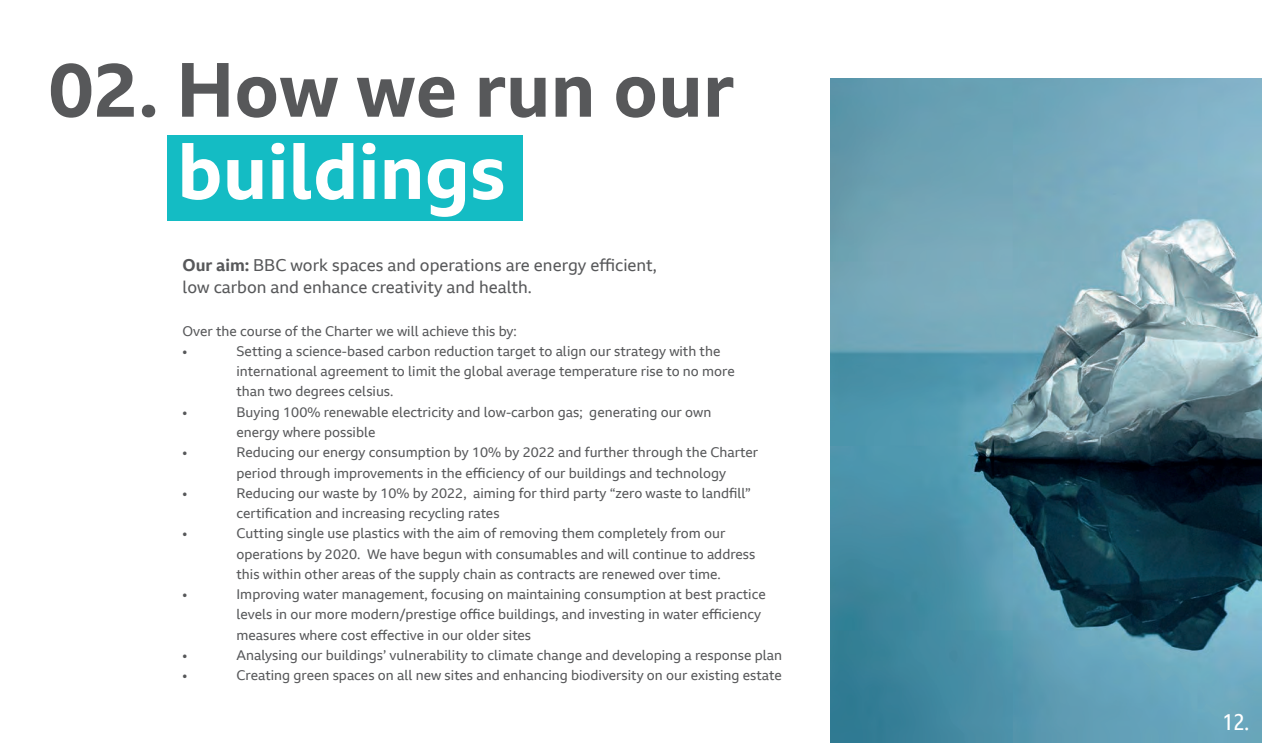
<style>
.page{position:relative;width:1262px;height:743px;background:#fff}
.page>*{position:absolute;margin:0;border:0;box-sizing:border-box;transform-origin:0 0}
.t1{font:700 75px "BBC Reith Sans";color:#57585a}
.t2{font:700 75px "BBC Reith Sans";color:#fff}
.t3{font:22.5px "BBC Reith Sans Cd";color:#fff}
.t4{font:16.5px/22.2px "BBC Reith Sans";color:#57585a}
.t5{font:13.5px/20.2px "BBC Reith Sans";color:#57585a}
.s1{font-weight:700}
</style>
<div class="page">
<img style="left:830px;top:79px;width:432px;height:663px">
<div style="left:167px;top:135px;width:356px;height:86px;background:#14bcc4"></div>
<h1 class="t1" style="left:49px;top:42px;width:687px">02. How we run our</h1>
<h1 class="t2" style="left:177px;top:124px;width:330px">buildings</h1>
<p class="t4" style="left:182px;top:254px;width:476px"><span class="s1">Our aim:</span> BBC work spaces and operations are energy efficient, low carbon and enhance creativity and health.</p>
<p class="t5" style="left:182px;top:320px;width:336px">Over the course of the Charter we will achieve this by: •</p>
<p class="t5" style="left:236px;top:341px;width:500px">Setting a science-based carbon reduction target to align our strategy with the international agreement to limit the global average temperature rise to no more than two degrees celsius.</p>
<p class="t5" style="left:182px;top:401px;width:6px">•</p>
<p class="t5" style="left:236px;top:401px;width:476px">Buying 100% renewable electricity and low-carbon gas; generating our own energy where possible</p>
<p class="t5" style="left:182px;top:442px;width:6px">•</p>
<p class="t5" style="left:236px;top:442px;width:523px">Reducing our energy consumption by 10% by 2022 and further through the Charter period through improvements in the efficiency of our buildings and technology</p>
<p class="t5" style="left:182px;top:482px;width:6px">•</p>
<p class="t5" style="left:236px;top:482px;width:516px">Reducing our waste by 10% by 2022, aiming for third party “zero waste to landfill” certification and increasing recycling rates</p>
<p class="t5" style="left:182px;top:523px;width:6px">•</p>
<p class="t5" style="left:236px;top:523px;width:520px">Cutting single use plastics with the aim of removing them completely from our operations by 2020. We have begun with consumables and will continue to address this within other areas of the supply chain as contracts are renewed over time.</p>
<p class="t5" style="left:182px;top:584px;width:6px">•</p>
<p class="t5" style="left:236px;top:584px;width:530px">Improving water management, focusing on maintaining consumption at best practice levels in our more modern/prestige office buildings, and investing in water efficiency measures where cost effective in our older sites</p>
<p class="t5" style="left:182px;top:644px;width:6px">•</p>
<p class="t5" style="left:236px;top:644px;width:547px">Analysing our buildings’ vulnerability to climate change and developing a response plan</p>
<p class="t5" style="left:182px;top:665px;width:6px">•</p>
<p class="t5" style="left:236px;top:665px;width:547px">Creating green spaces on all new sites and enhancing biodiversity on our existing estate</p>
<h2 class="t3" style="left:1222px;top:707px;width:28px">12.</h2>
</div>
